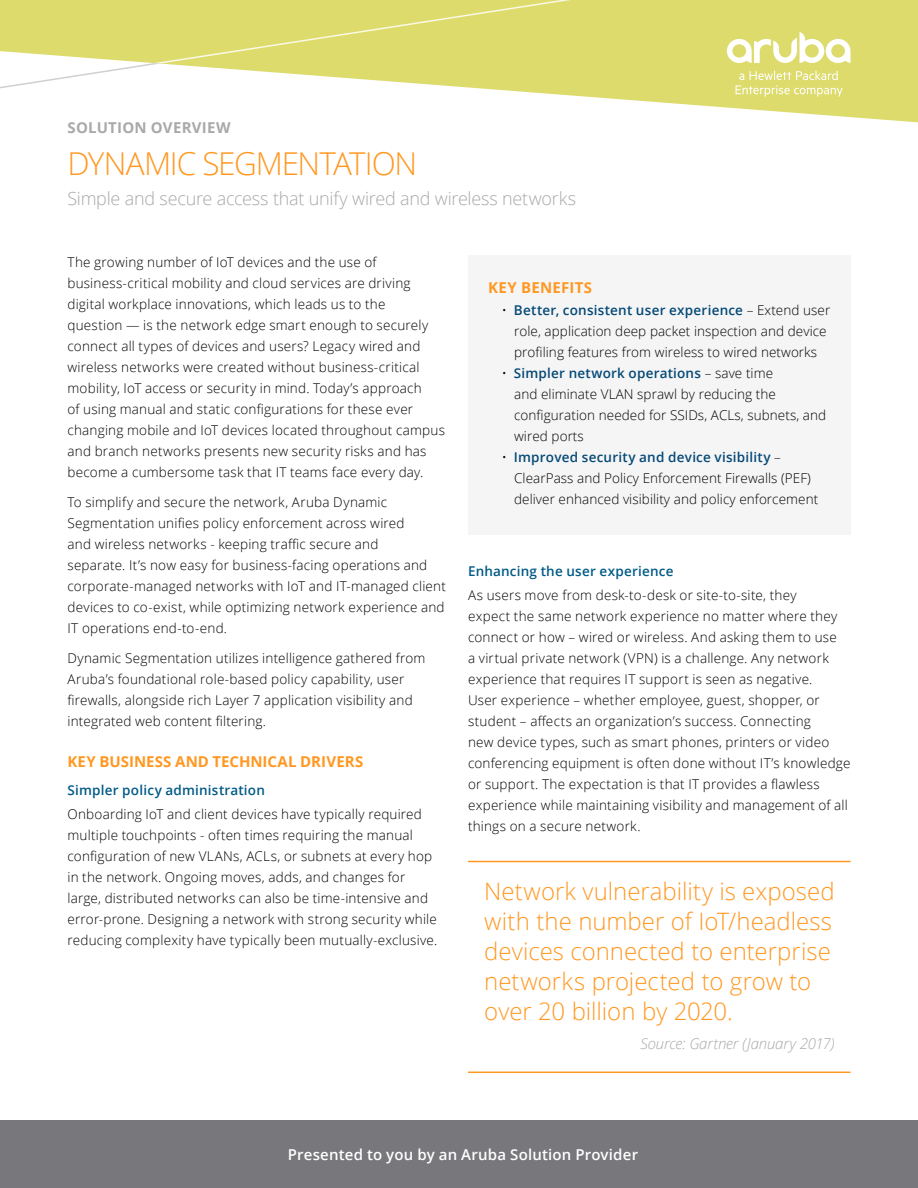
<style>
.page{position:relative;width:918px;height:1188px;background:#fff}
.page>*{position:absolute;margin:0;border:0;box-sizing:border-box;transform-origin:0 0}
.t1{font:300 31.5px "Open Sans";letter-spacing:-.04em;color:#ff9821}
.t2{font:300 24px/30px "Open Sans";color:#ff9821}
.t3{font:300 18px "Open Sans";letter-spacing:-.015em;color:#aaa8a9}
.t4{font:700 15px "Open Sans";letter-spacing:.01em;color:#ff9821}
.t5{font:600 15px "Open Sans";letter-spacing:.01em;color:#fff}
.t6{font:italic 300 15px "Open Sans";letter-spacing:-.01em;color:#aaa8a9}
.t7{font:700 15px "Open Sans";letter-spacing:.015em;color:#aaa8a9}
.t8{font:300 13.5px/21px "Open Sans";letter-spacing:.015em;color:#000}
.t9{font:600 13.5px "Open Sans";letter-spacing:.015em;color:#005a87}
.s1{font-weight:600;color:#054975}
</style>
<div class="page">
<svg style="left:0;top:0;width:918px;height:123px;fill:#dedb6d"></svg>
<svg style="left:727px;top:32px;width:124px;height:65px"></svg>
<hr style="left:468px;top:861px;width:382px;height:1px;background:#ff9821">
<hr style="left:468px;top:1072px;width:382px;height:1px;background:#ff9821">
<div style="left:468px;top:255px;width:382px;height:280px;background:#f5f5f6"></div>
<div style="left:0;top:1121px;width:918px;height:67px;background:#77777c"></div>
<p class="t7" style="left:67px;top:117px;width:165px">SOLUTION OVERVIEW</p>
<h1 class="t1" style="left:68px;top:142px;width:351px">DYNAMIC SEGMENTATION</h1>
<h3 class="t3" style="left:68px;top:186px;width:510px">Simple and secure access that unify wired and wireless networks</h3>
<p class="t8" style="left:68px;top:251px;width:379px">The growing number of IoT devices and the use of business‑critical mobility and cloud services are driving digital workplace innovations, which leads us to the<br>question — is the network edge smart enough to securely connect all types of devices and users? Legacy wired and wireless networks were created without business-critical mobility, IoT access or security in mind. Today’s approach<br>of using manual and static configurations for these ever changing mobile and IoT devices located throughout campus and branch networks presents new security risks and has become a cumbersome task that IT teams face every day.</p>
<p class="t8" style="left:68px;top:491px;width:380px">To simplify and secure the network, Aruba Dynamic Segmentation unifies policy enforcement across wired<br>and wireless networks - keeping traffic secure and<br>separate. It’s now easy for business-facing operations and corporate‑managed networks with IoT and IT-managed client devices to co-exist, while optimizing network experience and IT operations end-to-end.</p>
<p class="t8" style="left:68px;top:647px;width:360px">Dynamic Segmentation utilizes intelligence gathered from Aruba’s foundational role-based policy capability, user firewalls, alongside rich Layer 7 application visibility and integrated web content filtering.</p>
<p class="t4" style="left:68px;top:751px;width:297px">KEY BUSINESS AND TECHNICAL DRIVERS</p>
<p class="t9" style="left:68px;top:781px;width:199px">Simpler policy administration</p>
<p class="t8" style="left:68px;top:803px;width:371px">Onboarding IoT and client devices have typically required multiple touchpoints - often times requiring the manual configuration of new VLANs, ACLs, or subnets at every hop in the network. Ongoing moves, adds, and changes for large, distributed networks can also be time-intensive and error-prone. Designing a network with strong security while reducing complexity have typically been mutually-exclusive.</p>
<p class="t4" style="left:488px;top:277px;width:105px">KEY BENEFITS</p>
<p class="t8" style="left:514px;top:299px;width:318px;text-indent:-12px">• <span class="s1">Better, consistent user experience</span> – Extend user role, application deep packet inspection and device profiling features from wireless to wired networks</p>
<p class="t8" style="left:514px;top:362px;width:314px;text-indent:-12px">• <span class="s1">Simpler network operations</span> – save time<br>and eliminate VLAN sprawl by reducing the configuration needed for SSIDs, ACLs, subnets, and wired ports</p>
<p class="t8" style="left:514px;top:446px;width:306px;text-indent:-12px">• <span class="s1">Improved security and device visibility</span> –<br>ClearPass and Policy Enforcement Firewalls (PEF) deliver enhanced visibility and policy enforcement</p>
<p class="t9" style="left:468px;top:562px;width:207px">Enhancing the user experience</p>
<p class="t8" style="left:468px;top:584px;width:384px">As users move from desk-to-desk or site-to-site, they<br>expect the same network experience no matter where they connect or how – wired or wireless. And asking them to use<br>a virtual private network (VPN) is a challenge. Any network experience that requires IT support is seen as negative.<br>User experience – whether employee, guest, shopper, or student – affects an organization’s success. Connecting<br>new device types, such as smart phones, printers or video conferencing equipment is often done without IT’s knowledge or support. The expectation is that IT provides a flawless experience while maintaining visibility and management of all things on a secure network.</p>
<h2 class="t2" style="left:484px;top:876px;width:352px">Network vulnerability is exposed with the number of IoT/headless devices connected to enterprise networks projected to grow to over 20 billion by 2020.</h2>
<p class="t6" style="left:640px;top:1033px;width:196px">Source: Gartner (January 2017)</p>
<p class="t5" style="left:288px;top:1144px;width:352px">Presented to you by an Aruba Solution Provider</p>
</div>
